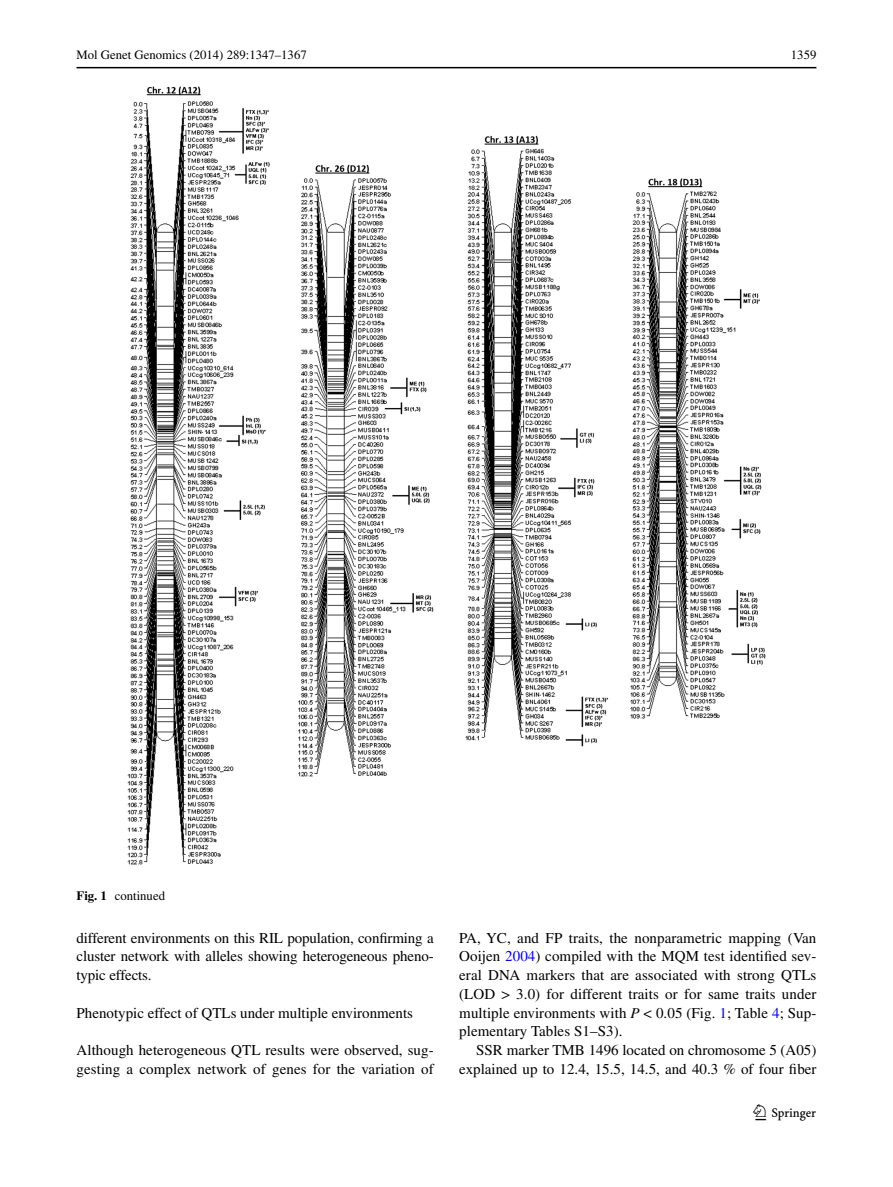
<style>
.page{position:relative;width:893px;height:1187px;background:#fff}
.page>*{position:absolute;margin:0;border:0;box-sizing:border-box;transform-origin:0 0}
.t1{font:22.5px "Springnew";color:#000}
.t2{font:15px/18.8px "Times";color:#000;text-align:justify}
.t3{font:12.75px "Times";color:#000}
.s1{font-weight:700}
.s2{color:#00f}
.s3{font-style:italic}
</style>
<div class="page">
<hr style="left:77px;top:67px;width:739px;height:1px;background:#000">
<img style="left:128px;top:87px;width:637px;height:777px">
<p class="t3" style="left:77px;top:48px;width:232px">Mol Genet Genomics (2014) 289:1347–1367</p>
<p class="t3" style="left:791px;top:48px;width:27px">1359</p>
<p class="t3" style="left:77px;top:888px;width:90px"><span class="s1">Fig. 1</span> continued</p>
<p class="t2" style="left:77px;top:927px;width:359px">different environments on this RIL population, confirming a cluster network with alleles showing heterogeneous pheno&shy;typic effects.</p>
<p class="t2" style="left:77px;top:1002px;width:338px">Phenotypic effect of QTLs under multiple environments</p>
<p class="t2" style="left:77px;top:1040px;width:359px">Although heterogeneous QTL results were observed, sug&shy;gesting a complex network of genes for the variation of</p>
<p class="t2" style="left:459px;top:927px;width:359px">PA, YC, and FP traits, the nonparametric mapping (Van Ooijen <span class="s2">2004</span>) compiled with the MQM test identified sev&shy;eral DNA markers that are associated with strong QTLs (LOD &gt; 3.0) for different traits or for same traits under multiple environments with <span class="s3">P</span> &lt; 0.05 (Fig. <span class="s2">1</span>; Table <span class="s2">4</span>; Sup&shy;plementary Tables S1–S3).</p>
<p class="t2" style="left:459px;top:1040px;width:359px;text-align:right">SSR marker TMB 1496 located on chromosome 5 (A05) explained up to 12.4, 15.5, 14.5, and 40.3 % of four fiber</p>
<h1 class="t1" style="left:755px;top:1104px;width:62px">1 3</h1>
</div>
